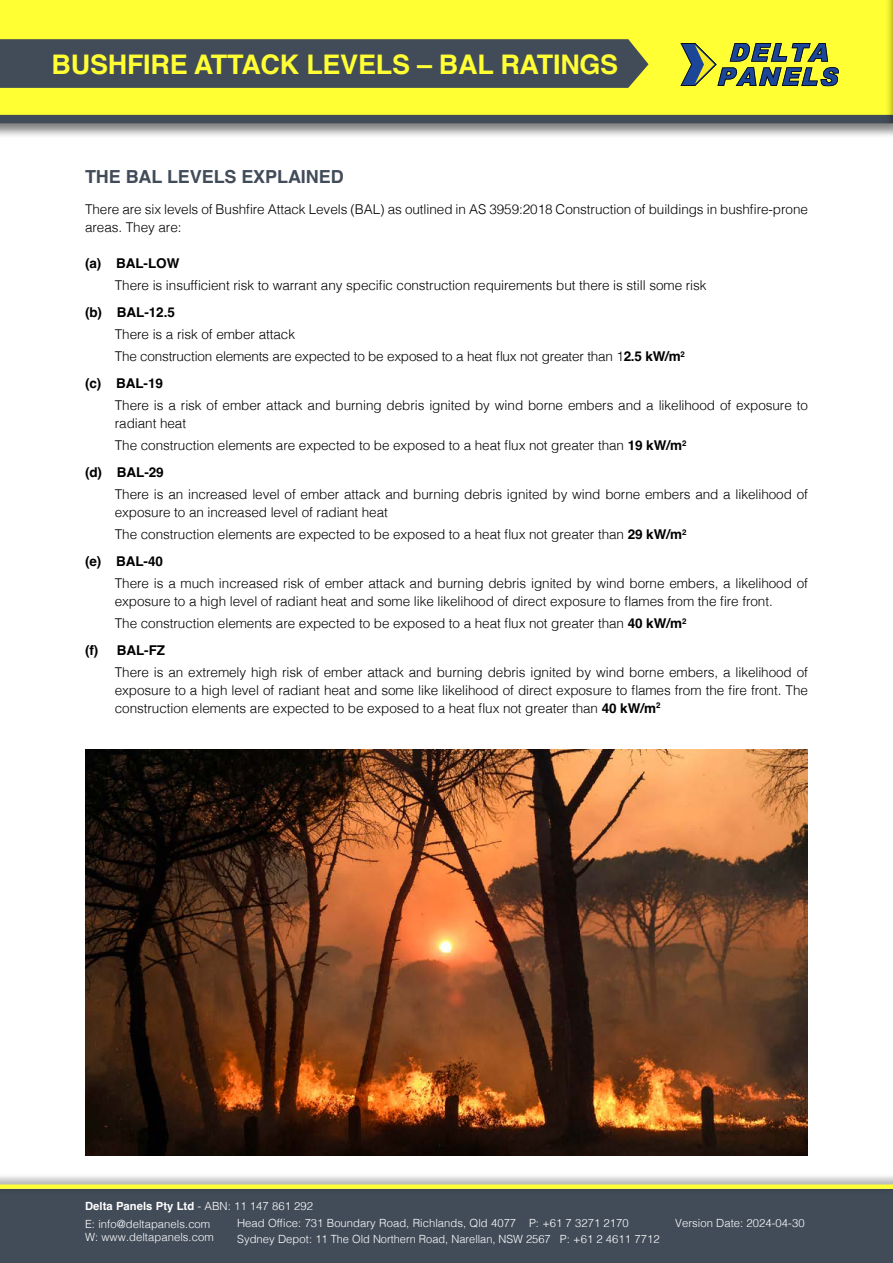
<style>
.page{position:relative;width:893px;height:1263px;background:#fff}
.page>*{position:absolute;margin:0;border:0;box-sizing:border-box;transform-origin:0 0}
.t1{font:700 27px "Helvetica";letter-spacing:-.01em;color:#ff3}
.t2{font:700 18px "Helvetica";letter-spacing:-.005em;color:#424c59}
.t3{font:300 13.5px/18px "Helvetica";letter-spacing:-.005em;color:#000}
.t4{font:700 13.5px "Helvetica";letter-spacing:-.005em;color:#000}
.t5{font:300 11.25px/17.7px "Helvetica";letter-spacing:.005em;color:#fff}
.s1{font-weight:700}
</style>
<div class="page">
<div style="left:0;top:0;width:893px;height:139px;background:#000;opacity:.5"></div>
<div style="left:0;top:0;width:893px;height:121px;background:#ff3"></div>
<div style="left:0;top:115px;width:893px;height:8px;background:#424c59"></div>
<div style="left:884px;top:0;width:9px;height:139px;background:#000;opacity:.5"></div>
<hr style="left:892px;top:0;width:1px;height:121px;background:#ff3">
<svg style="left:680px;top:43px;width:159px;height:43px"></svg>
<div style="left:0;top:39px;width:648px;height:49px;background:#424c59"></div>
<div style="left:0;top:1189px;width:893px;height:74px;background:#424c59"></div>
<div style="left:0;top:1173px;width:893px;height:21px;background:#000;opacity:.6"></div>
<div style="left:0;top:1184px;width:893px;height:5px;background:#ff3"></div>
<img style="left:85px;top:749px;width:723px;height:406px">
<h1 class="t1" style="left:52px;top:48px;width:568px">BUSHFIRE ATTACK LEVELS – BAL RATINGS</h1>
<h2 class="t2" style="left:85px;top:166px;width:260px">THE BAL LEVELS EXPLAINED</h2>
<p class="t3" style="left:85px;top:199px;width:724px">There are six levels of Bushfire Attack Levels (BAL) as outlined in AS 3959:2018 Construction of buildings in bushfire-prone areas. They are:</p>
<p class="t4" style="left:85px;top:255px;width:96px">(a) BAL-LOW</p>
<p class="t3" style="left:115px;top:275px;width:593px">There is insufficient risk to warrant any specific construction requirements but there is still some risk</p>
<p class="t4" style="left:85px;top:304px;width:91px">(b) BAL-12.5</p>
<p class="t3" style="left:115px;top:322px;width:572px;line-height:22.2px">There is a risk of ember attack<br>The construction elements are expected to be exposed to a heat flux not greater than 1<span class="s1">2.5 kW/m</span><sup>2</sup></p>
<p class="t4" style="left:85px;top:375px;width:79px">(c) BAL-19</p>
<p class="t3" style="left:115px;top:395px;width:695px">There is a risk of ember attack and burning debris ignited by wind borne embers and a likelihood of exposure to radiant heat</p>
<p class="t3" style="left:85px;top:431px;width:603px;line-height:26.5px;text-indent:30px">The construction elements are expected to be exposed to a heat flux not greater than <span class="s1">19 kW/m</span><sup>2 </sup><span class="s1">(d) BAL-29</span></p>
<p class="t3" style="left:115px;top:484px;width:695px">There is an increased level of ember attack and burning debris ignited by wind borne embers and a likelihood of exposure to an increased level of radiant heat</p>
<p class="t3" style="left:85px;top:520px;width:603px;line-height:26.5px;text-indent:30px">The construction elements are expected to be exposed to a heat flux not greater than <span class="s1">29 kW/m</span><sup>2 </sup><span class="s1">(e) BAL-40</span></p>
<p class="t3" style="left:115px;top:573px;width:695px">There is a much increased risk of ember attack and burning debris ignited by wind borne embers, a likelihood of exposure to a high level of radiant heat and some like likelihood of direct exposure to flames from the fire front.</p>
<p class="t3" style="left:85px;top:609px;width:603px;line-height:26.5px;text-indent:30px">The construction elements are expected to be exposed to a heat flux not greater than <span class="s1">40 kW/m</span><sup>2 </sup><span class="s1">(f) BAL-FZ</span></p>
<p class="t3" style="left:115px;top:662px;width:695px;text-align:justify">There is an extremely high risk of ember attack and burning debris ignited by wind borne embers, a likelihood of exposure to a high level of radiant heat and some like likelihood of direct exposure to flames from the fire front. The construction elements are expected to be exposed to a heat flux not greater than <span class="s1">40 kW/m</span><sup>2</sup></p>
<p class="t5" style="left:85px;top:1196px;width:230px"><span class="s1">Delta Panels Pty Ltd</span> - ABN: 11 147 861 292<br>E: info@deltapanels.com</p>
<p class="t5" style="left:85px;top:1228px;width:130px">W: www.deltapanels.com</p>
<p class="t5" style="left:237px;top:1214px;width:424px;line-height:16.2px">Head Office: 731 Boundary Road, Richlands, Qld 4077 P: +61 7 3271 2170<br>Sydney Depot: 11 The Old Northern Road, Narellan, NSW 2567 P: +61 2 4611 7712</p>
<p class="t5" style="left:675px;top:1213px;width:131px">Version Date: 2024-04-30</p>
</div>
